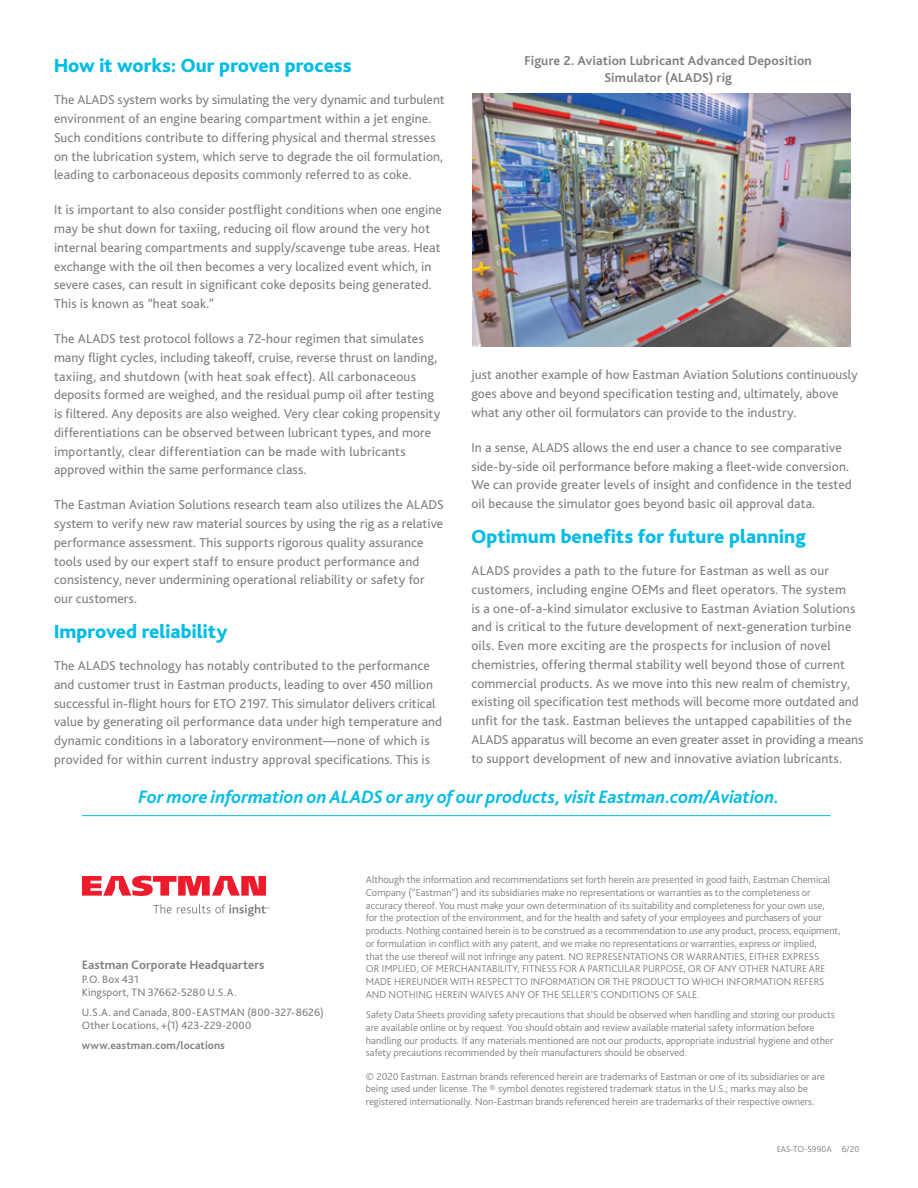
<style>
.page{position:relative;width:918px;height:1188px;background:#fff}
.page>*{position:absolute;margin:0;border:0;box-sizing:border-box;transform-origin:0 0}
.head{font:800 19.8px "Bliss";letter-spacing:.005em;color:#02bce5}
.body_copy__running_p{font:italic 700 18.75px "Bliss";letter-spacing:-.005em;color:#02bce5}
.body_copy__running_p-2{font:13.5px/18.8px "Bliss";letter-spacing:.01em;color:#808083}
.body_copy__running_p-3{font:700 13.5px/16.5px "Bliss";letter-spacing:.01em;color:#808083;text-align:center}
.t1{font:700 12.75px "Bliss Pro";letter-spacing:.005em;color:#808083}
.t2{font:11.25px/13.5px "Bliss Pro";letter-spacing:.005em;color:#808083}
.t3{font:700 11.25px "Bliss Pro";letter-spacing:.01em;color:#808083}
.t4{font:300 10.5px/12.8px "Bliss Pro";color:#808083}
.t5{font:300 9px "Bliss Pro";color:#808083}
</style>
<div class="page">
<svg style="left:82px;top:876px;width:184px;height:20px"></svg>
<svg style="left:153px;top:904px;width:117px;height:12px"></svg>
<img style="left:472px;top:94px;width:378px;height:252px">
<hr style="left:82px;top:815px;width:749px;height:1px;background:#02bce5">
<p class="body_copy__running_p-3" style="left:525px;top:53px;width:289px">Figure 2. Aviation Lubricant Advanced Deposition<br>Simulator (ALADS) rig</p>
<p class="head" style="left:54px;top:55px;width:299px">How it works: Our proven process</p>
<p class="body_copy__running_p-2" style="left:54px;top:91px;width:392px">The ALADS system works by simulating the very dynamic and turbulent environment of an engine bearing compartment within a jet engine.<br>Such conditions contribute to differing physical and thermal stresses on the lubrication system, which serve to degrade the oil formulation, leading to carbonaceous deposits commonly referred to as coke.</p>
<p class="body_copy__running_p-2" style="left:54px;top:201px;width:389px">It is important to also consider postflight conditions when one engine may be shut down for taxiing, reducing oil flow around the very hot internal bearing compartments and supply/scavenge tube areas. Heat exchange with the oil then becomes a very localized event which, in severe cases, can result in significant coke deposits being generated.<br>This is known as “heat soak.”</p>
<p class="body_copy__running_p-2" style="left:54px;top:330px;width:388px">The ALADS test protocol follows a 72-hour regimen that simulates many flight cycles, including takeoff, cruise, reverse thrust on landing, taxiing, and shutdown (with heat soak effect). All carbonaceous deposits formed are weighed, and the residual pump oil after testing is filtered. Any deposits are also weighed. Very clear coking propensity differentiations can be observed between lubricant types, and more importantly, clear differentiation can be made with lubricants approved within the same performance class.</p>
<p class="body_copy__running_p-2" style="left:54px;top:496px;width:391px">The Eastman Aviation Solutions research team also utilizes the ALADS system to verify new raw material sources by using the rig as a relative performance assessment. This supports rigorous quality assurance tools used by our expert staff to ensure product performance and consistency, never undermining operational reliability or safety for our customers.</p>
<p class="head" style="left:54px;top:621px;width:175px">Improved reliability</p>
<p class="body_copy__running_p-2" style="left:54px;top:657px;width:390px">The ALADS technology has notably contributed to the performance and customer trust in Eastman products, leading to over 450 million successful in-flight hours for ETO 2197. This simulator delivers critical value by generating oil performance data under high temperature and dynamic conditions in a laboratory environment—none of which is provided for within current industry approval specifications. This is</p>
<p class="body_copy__running_p-2" style="left:471px;top:366px;width:388px">just another example of how Eastman Aviation Solutions continuously goes above and beyond specification testing and, ultimately, above what any other oil formulators can provide to the industry.</p>
<p class="body_copy__running_p-2" style="left:471px;top:438px;width:382px">In a sense, ALADS allows the end user a chance to see comparative side-by-side oil performance before making a fleet-wide conversion.<br>We can provide greater levels of insight and confidence in the tested oil because the simulator goes beyond basic oil approval data.</p>
<p class="head" style="left:471px;top:526px;width:336px">Optimum benefits for future planning</p>
<p class="body_copy__running_p-2" style="left:471px;top:562px;width:393px">ALADS provides a path to the future for Eastman as well as our customers, including engine OEMs and fleet operators. The system<br>is a one-of-a-kind simulator exclusive to Eastman Aviation Solutions and is critical to the future development of next-generation turbine oils. Even more exciting are the prospects for inclusion of novel chemistries, offering thermal stability well beyond those of current commercial products. As we move into this new realm of chemistry, existing oil specification test methods will become more outdated and unfit for the task. Eastman believes the untapped capabilities of the ALADS apparatus will become an even greater asset in providing a means to support development of new and innovative aviation lubricants.</p>
<p class="body_copy__running_p" style="left:139px;top:787px;width:642px">For more information on ALADS or any of our products, visit Eastman.com/Aviation.</p>
<p class="t1" style="left:82px;top:957px;width:184px">Eastman Corporate Headquarters</p>
<p class="t2" style="left:82px;top:972px;width:157px">P.O. Box 431<br>Kingsport, TN 37662-5280 U.S.A.</p>
<p class="t2" style="left:82px;top:1005px;width:243px">U.S.A. and Canada, 800-EASTMAN (800-327-8626)<br>Other Locations, +(1) 423-229-2000</p>
<p class="t3" style="left:82px;top:1038px;width:145px">www.eastman.com/locations</p>
<p class="t4" style="left:366px;top:873px;width:476px">Although the information and recommendations set forth herein are presented in good faith, Eastman Chemical Company (“Eastman”) and its subsidiaries make no representations or warranties as to the completeness or accuracy thereof. You must make your own determination of its suitability and completeness for your own use,<br>for the protection of the environment, and for the health and safety of your employees and purchasers of your products. Nothing contained herein is to be construed as a recommendation to use any product, process, equipment, or formulation in conflict with any patent, and we make no representations or warranties, express or implied,<br>that the use thereof will not infringe any patent. NO REPRESENTATIONS OR WARRANTIES, EITHER EXPRESS<br>OR IMPLIED, OF MERCHANTABILITY, FITNESS FOR A PARTICULAR PURPOSE, OR OF ANY OTHER NATURE ARE MADE HEREUNDER WITH RESPECT TO INFORMATION OR THE PRODUCT TO WHICH INFORMATION REFERS AND NOTHING HEREIN WAIVES ANY OF THE SELLER’S CONDITIONS OF SALE.</p>
<p class="t4" style="left:366px;top:1008px;width:470px">Safety Data Sheets providing safety precautions that should be observed when handling and storing our products are available online or by request. You should obtain and review available material safety information before handling our products. If any materials mentioned are not our products, appropriate industrial hygiene and other safety precautions recommended by their manufacturers should be observed.</p>
<p class="t4" style="left:366px;top:1069px;width:461px">© 2020 Eastman. Eastman brands referenced herein are trademarks of Eastman or one of its subsidiaries or are being used under license. The ® symbol denotes registered trademark status in the U.S.; marks may also be registered internationally. Non-Eastman brands referenced herein are trademarks of their respective owners.</p>
<p class="t5" style="left:777px;top:1143px;width:84px">EAS-TO-5990A 6/20</p>
</div>
